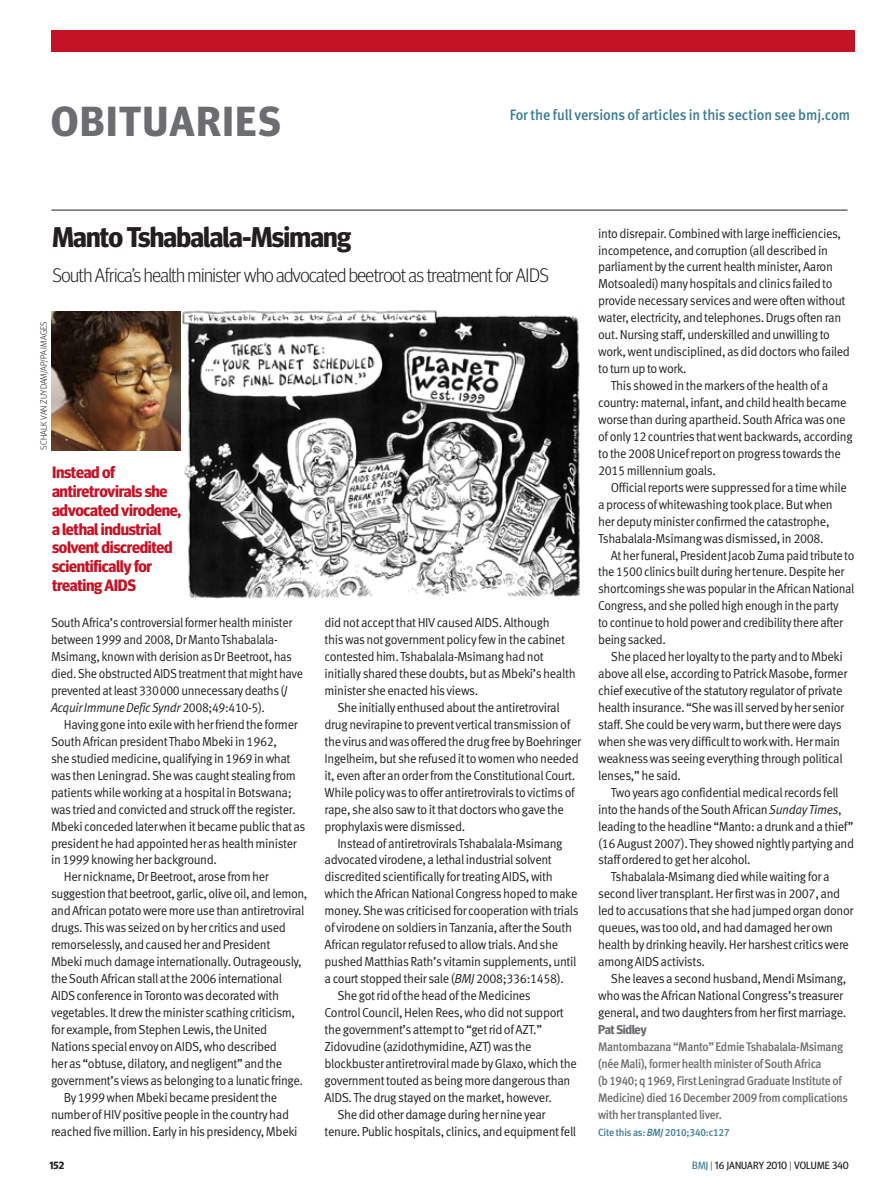
<style>
.page{position:relative;width:893px;height:1191px;background:#fff}
.page>*{position:absolute;margin:0;border:0;box-sizing:border-box;transform-origin:0 0}
.t1{font:700 42px "Meta Headline OT";letter-spacing:.04em;color:#6c6d70}
.quote{font:700 28.5px "Meta Headline OT";letter-spacing:-.025em;color:#231f20}
.quote-2{font:300 19.5px "Meta Headline OT";letter-spacing:-.025em;color:#231f20}
.quote-3{font:700 16.5px/18.8px "Meta Headline OT";letter-spacing:-.02em;color:#c41324}
.t2{font:15px "Meta Medium LF";letter-spacing:-.005em;color:#3c7b93;scale:.95 1}
.obit_sans_text_inde{font:13.05px/17px "Meta Pro Normal";letter-spacing:-.03em;color:#231f20;scale:.95 1}
.obit_sans_text{font:13.05px/17px "Meta Pro Normal";letter-spacing:-.03em;color:#231f20;scale:.93 1}
.obit_sans_text_inde-2{font:13.05px/17px "Meta Pro Normal";letter-spacing:-.03em;color:#231f20;scale:.93 1}
.author_biog{font:700 12.75px "Meta Headline OT";letter-spacing:-.025em;color:#6c6d70}
.obit_biog{font:12.45px/17px "Meta Medium LF";letter-spacing:-.025em;color:#6c6d70;scale:.93 1}
.t3{font:10.5px "Meta Headline OT";letter-spacing:.01em;color:#231f20}
.Citeline{font:10.5px "Meta Medium LF";letter-spacing:-.015em;color:#3c7b93;scale:.95 1}
.t4{font:700 10.5px "Meta Headline OT";color:#231f20}
.t5{font:300 9px "Meta Headline OT";letter-spacing:.015em;color:#231f20}
.s1{font-style:italic}
.s2{color:#3c7b93}
.s3{font-weight:300}
</style>
<div class="page">
<hr style="left:52px;top:210px;width:795px;height:1px;background:#231f20">
<div style="left:55px;top:30px;width:800px;height:21px;background:#c41324"></div>
<img style="left:182px;top:310px;width:398px;height:288px">
<img style="left:51px;top:311px;width:129px;height:140px">
<p class="t1" style="left:51px;top:96px;width:231px">OBITUARIES</p>
<p class="t2" style="left:510px;top:106px;width:360px">For the full versions of articles in this section see bmj.com</p>
<p class="quote" style="left:53px;top:219px;width:300px">Manto Tshabalala-Msimang</p>
<p class="quote-2" style="left:53px;top:263px;width:498px">South Africa’s health minister who advocated beetroot as treatment for AIDS</p>
<p class="t5" style="left:38px;top:450px;width:130px;rotate:-90deg">SCHALK VAN ZUYDAM/AP/PA IMAGES</p>
<p class="quote-3" style="left:52px;top:463px;width:131px">Instead of antiretrovirals she advocated virodene, a lethal industrial solvent discredited scientifically for treating AIDS</p>
<p class="obit_sans_text" style="left:51px;top:613px;width:272px">South Africa’s controversial former health minister between 1999 and 2008, Dr Manto Tshabalala-Msimang, known with derision as Dr Beetroot, has died. She obstructed AIDS treatment that might have prevented at least 330000 unnecessary deaths (<span class="s1">J Acquir Immune Defic Syndr</span> 2008;49:410-5).</p>
<p class="obit_sans_text_inde" style="left:51px;top:715px;width:269px;text-indent:13px">Having gone into exile with her friend the former South African president Thabo Mbeki in 1962,<br>she studied medicine, qualifying in 1969 in what was then Leningrad. She was caught stealing from patients while working at a hospital in Botswana; was tried and convicted and struck off the register.<br>Mbeki conceded later when it became public that as president he had appointed her as health minister in 1999 knowing her background.</p>
<p class="obit_sans_text_inde" style="left:51px;top:867px;width:272px;text-indent:13px">Her nickname, Dr Beetroot, arose from her suggestion that beetroot, garlic, olive oil, and lemon, and African potato were more use than antiretroviral drugs. This was seized on by her critics and used remorselessly, and caused her and President<br>Mbeki much damage internationally. Outrageously, the South African stall at the 2006 international AIDS conference in Toronto was decorated with vegetables. It drew the minister scathing criticism, for example, from Stephen Lewis, the United Nations special envoy on AIDS, who described<br>her as “obtuse, dilatory, and negligent” and the government’s views as belonging to a lunatic fringe.</p>
<p class="obit_sans_text_inde" style="left:51px;top:1087px;width:261px;text-indent:13px">By 1999 when Mbeki became president the number of HIV positive people in the country had reached five million. Early in his presidency, Mbeki</p>
<p class="obit_sans_text_inde" style="left:325px;top:613px;width:266px">did not accept that HIV caused AIDS. Although<br>this was not government policy few in the cabinet contested him. Tshabalala-Msimang had not initially shared these doubts, but as Mbeki’s health minister she enacted his views.</p>
<p class="obit_sans_text_inde" style="left:325px;top:698px;width:272px;text-indent:13px">She initially enthused about the antiretroviral drug nevirapine to prevent vertical transmission of the virus and was offered the drug free by Boehringer Ingelheim, but she refused it to women who needed it, even after an order from the Constitutional Court.<br>While policy was to offer antiretrovirals to victims of rape, she also saw to it that doctors who gave the prophylaxis were dismissed.</p>
<p class="obit_sans_text_inde" style="left:325px;top:833px;width:269px;text-indent:13px">Instead of antiretrovirals Tshabalala-Msimang advocated virodene, a lethal industrial solvent discredited scientifically for treating AIDS, with which the African National Congress hoped to make money. She was criticised for cooperation with trials of virodene on soldiers in Tanzania, after the South African regulator refused to allow trials. And she pushed Matthias Rath’s vitamin supplements, until a court stopped their sale (<span class="s1">BMJ</span> 2008;336:1458).</p>
<p class="obit_sans_text_inde" style="left:325px;top:986px;width:267px;text-indent:13px">She got rid of the head of the Medicines<br>Control Council, Helen Rees, who did not support the government’s attempt to “get rid of AZT.” Zidovudine (azidothymidine, AZT) was the blockbuster antiretroviral made by Glaxo, which the government touted as being more dangerous than AIDS. The drug stayed on the market, however.</p>
<p class="obit_sans_text_inde" style="left:325px;top:1104px;width:266px;text-indent:13px">She did other damage during her nine year tenure. Public hospitals, clinics, and equipment fell</p>
<p class="obit_sans_text_inde" style="left:598px;top:224px;width:267px">into disrepair. Combined with large inefficiencies, incompetence, and corruption (all described in parliament by the current health minister, Aaron Motsoaledi) many hospitals and clinics failed to provide necessary services and were often without water, electricity, and telephones. Drugs often ran out. Nursing staff, underskilled and unwilling to work, went undisciplined, as did doctors who failed to turn up to work.</p>
<p class="obit_sans_text_inde" style="left:598px;top:376px;width:269px;text-indent:13px">This showed in the markers of the health of a country: maternal, infant, and child health became worse than during apartheid. South Africa was one of only 12 countries that went backwards, according to the 2008 Unicef report on progress towards the 2015 millennium goals.</p>
<p class="obit_sans_text_inde" style="left:598px;top:478px;width:263px;text-indent:13px">Official reports were suppressed for a time while a process of whitewashing took place. But when her deputy minister confirmed the catastrophe, Tshabalala-Msimang was dismissed, in 2008.</p>
<p class="obit_sans_text_inde-2" style="left:598px;top:545px;width:277px;text-indent:13px">At her funeral, President Jacob Zuma paid tribute to the 1500 clinics built during her tenure. Despite her shortcomings she was popular in the African National Congress, and she polled high enough in the party<br>to continue to hold power and credibility there after being sacked.</p>
<p class="obit_sans_text_inde" style="left:598px;top:647px;width:264px;text-indent:13px">She placed her loyalty to the party and to Mbeki above all else, according to Patrick Masobe, former chief executive of the statutory regulator of private health insurance. “She was ill served by her senior staff. She could be very warm, but there were days when she was very difficult to work with. Her main weakness was seeing everything through political lenses,” he said.</p>
<p class="obit_sans_text_inde" style="left:598px;top:783px;width:271px;text-indent:13px">Two years ago confidential medical records fell into the hands of the South African <span class="s1">Sunday Times</span>, leading to the headline “Manto: a drunk and a thief” (16 August 2007). They showed nightly partying and staff ordered to get her alcohol.</p>
<p class="obit_sans_text_inde" style="left:598px;top:867px;width:270px;text-indent:13px">Tshabalala-Msimang died while waiting for a second liver transplant. Her first was in 2007, and led to accusations that she had jumped organ donor queues, was too old, and had damaged her own health by drinking heavily. Her harshest critics were among AIDS activists.</p>
<p class="obit_sans_text_inde" style="left:598px;top:969px;width:263px;text-indent:13px">She leaves a second husband, Mendi Msimang, who was the African National Congress’s treasurer general, and two daughters from her first marriage.</p>
<p class="author_biog" style="left:598px;top:1021px;width:50px">Pat Sidley</p>
<p class="obit_biog" style="left:598px;top:1038px;width:270px">Mantombazana “Manto” Edmie Tshabalala-Msimang (née Mali), former health minister of South Africa<br>(b 1940; q 1969, First Leningrad Graduate Institute of Medicine) died 16 December 2009 from complications with her transplanted liver.</p>
<p class="Citeline" style="left:598px;top:1125px;width:140px">Cite this as: <span class="s1">BMJ</span> 2010;340:c127</p>
<p class="t4" style="left:49px;top:1159px;width:16px">152</p>
<p class="t3" style="left:692px;top:1159px;width:158px"><span class="s2">BMJ</span> <span class="s3">|</span> 16 JANUARY 2010 <span class="s3">|</span> VOLUME 340</p>
</div>
